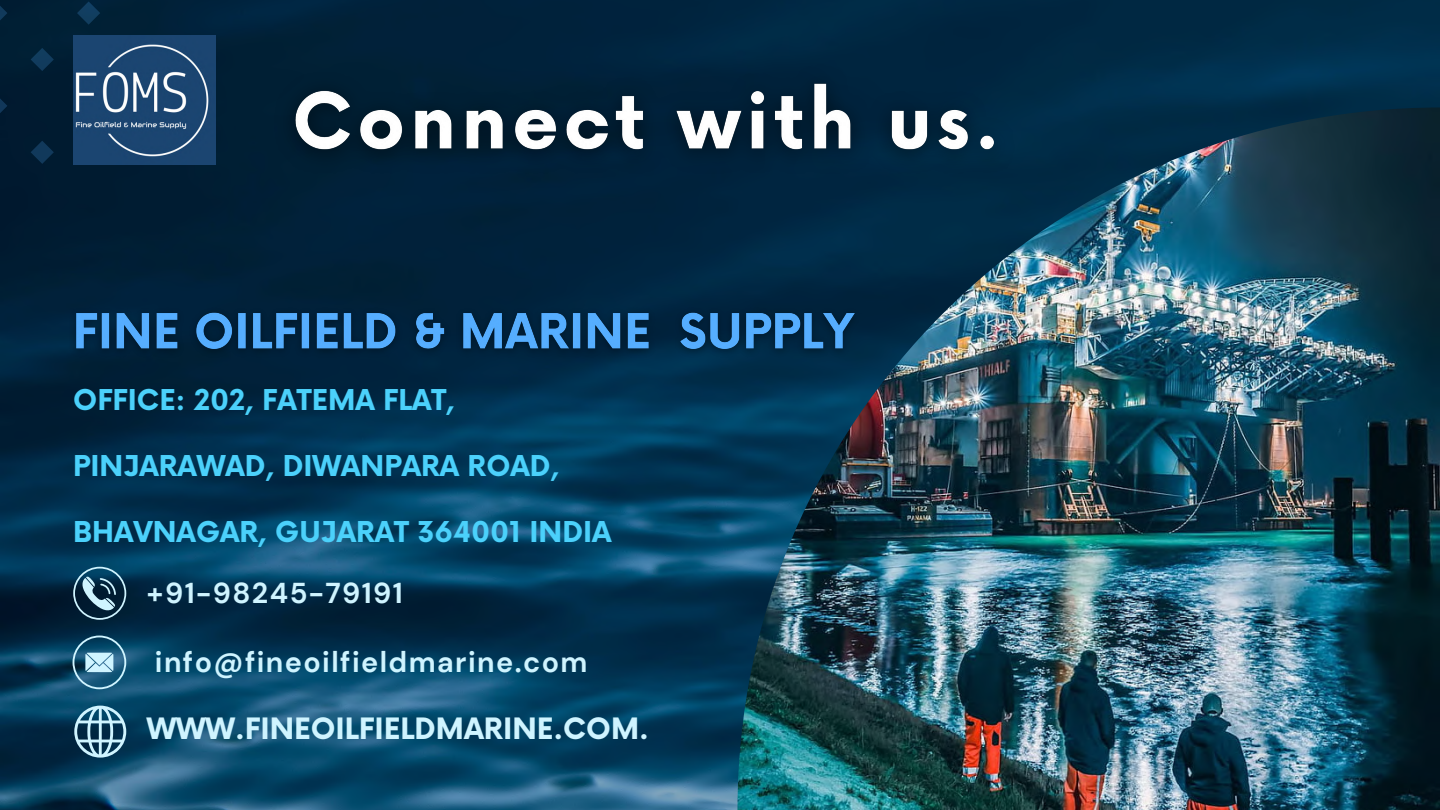
<style>
.page{position:relative;width:1440px;height:810px;background:#fff}
.page>*{position:absolute;margin:0;border:0;box-sizing:border-box;transform-origin:0 0}
.t1{font:700 28.7px "DM Sans";letter-spacing:.05em;color:#cff4ff}
.t2{font:700 28.7px "Now";color:#cff4ff}
.t3{font:700 28px "Now";color:#4bd1fb}
</style>
<div class="page">
<img style="left:0;top:0;width:1440px;height:810px">
<img style="left:738px;top:108px;width:701px;height:702px">
<svg style="left:73px;top:567px;width:53px;height:53px"></svg>
<svg style="left:73px;top:636px;width:53px;height:53px"></svg>
<svg style="left:0;top:1px;width:7px;height:24px"></svg>
<svg style="left:0;top:94px;width:7px;height:23px"></svg>
<svg style="left:31px;top:48px;width:23px;height:23px"></svg>
<svg style="left:31px;top:141px;width:23px;height:23px"></svg>
<svg style="left:77px;top:1px;width:23px;height:24px"></svg>
<img style="left:73px;top:35px;width:143px;height:129px">
<svg style="left:74px;top:706px;width:52px;height:51px"></svg>
<img style="left:65px;top:302px;width:803px;height:60px">
<img style="left:265px;top:56px;width:761px;height:127px">
<p class="t3" style="left:73px;top:385px;width:383px">OFFICE: 202, FATEMA FLAT,</p>
<p class="t3" style="left:73px;top:451px;width:488px">PINJARAWAD, DIWANPARA ROAD,</p>
<p class="t3" style="left:73px;top:517px;width:540px">BHAVNAGAR, GUJARAT 364001 INDIA</p>
<p class="t1" style="left:147px;top:574px;width:258px">+91-98245-79191</p>
<p class="t1" style="left:155px;top:643px;width:434px">info@fineoilfieldmarine.com</p>
<p class="t2" style="left:147px;top:714px;width:504px">WWW.FINEOILFIELDMARINE.COM.</p>
</div>
